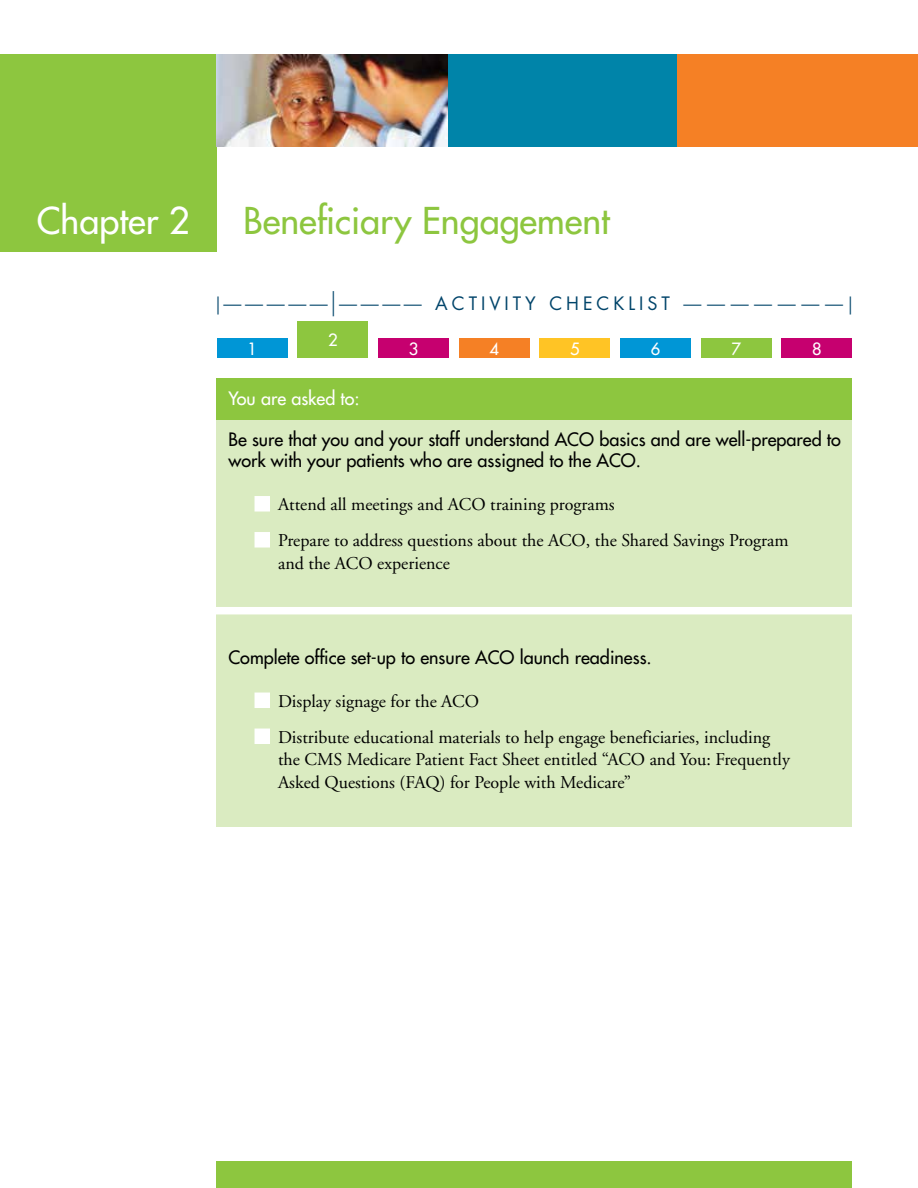
<style>
.page{position:relative;width:918px;height:1188px;background:#fff}
.page>*{position:absolute;margin:0;border:0;box-sizing:border-box;transform-origin:0 0}
.t1{font:36px "Futura";color:#8dc63f}
.t2{font:36px "Futura";color:#fff}
.t3{font:18px/22.5px "Adobe Garamond";color:#000}
.t4{font:18px/21px "Futura";color:#000}
.t5{font:300 18px "Univers";color:#00446a}
.t6{font:18px "Futura";color:#fff}
.t7{font:16.5px "Futura";color:#fff}
.s1{font-size:25.2px}
.s2{font-family:"Futura";font-weight:400}
.s3{color:#fff}
</style>
<div class="page">
<div style="left:216px;top:1161px;width:636px;height:27px;background:#8dc63f"></div>
<div style="left:216px;top:378px;width:636px;height:448px;background:#daebc1"></div>
<div style="left:216px;top:378px;width:636px;height:41px;background:#8dc63f"></div>
<div style="left:255px;top:496px;width:15px;height:16px;border:3px solid #fff"></div>
<div style="left:255px;top:532px;width:15px;height:16px;border:3px solid #fff"></div>
<div style="left:255px;top:693px;width:15px;height:15px;border:3px solid #fff"></div>
<div style="left:255px;top:729px;width:15px;height:15px;border:3px solid #fff"></div>
<div style="left:378px;top:339px;width:71px;height:19px;background:#c6006f"></div>
<div style="left:459px;top:339px;width:70px;height:19px;background:#f58025"></div>
<div style="left:540px;top:339px;width:70px;height:19px;background:#ffc425"></div>
<div style="left:621px;top:339px;width:70px;height:19px;background:#0096d6"></div>
<div style="left:701px;top:339px;width:70px;height:19px;background:#8dc63f"></div>
<div style="left:782px;top:339px;width:70px;height:19px;background:#c6006f"></div>
<div style="left:217px;top:339px;width:70px;height:19px;background:#0096d6"></div>
<div style="left:298px;top:321px;width:70px;height:37px;background:#8dc63f"></div>
<div style="left:216px;top:607px;width:636px;height:7px;background:#fff"></div>
<div style="left:0;top:54px;width:217px;height:197px;background:#8dc63f"></div>
<div style="left:448px;top:54px;width:230px;height:93px;background:#0084a9"></div>
<div style="left:678px;top:54px;width:240px;height:93px;background:#f58025"></div>
<img style="left:217px;top:54px;width:231px;height:93px">
<h1 class="t2" style="left:37px;top:198px;width:154px">Chapter 2</h1>
<h1 class="t1" style="left:244px;top:198px;width:368px">Beneficiary Engagement</h1>
<p class="t5" style="left:216px;top:293px;width:638px">|—————<span class="s1">|</span>———— <span class="s2">ACTIVITY CHECKLIST</span> ———————|</p>
<p class="t7" style="left:247px;top:339px;width:11px">1</p>
<p class="t7" style="left:409px;top:339px;width:11px">3</p>
<p class="t7" style="left:489px;top:339px;width:11px">4</p>
<p class="t7" style="left:570px;top:339px;width:11px">5</p>
<p class="t7" style="left:651px;top:339px;width:11px">6</p>
<p class="t7" style="left:732px;top:339px;width:11px">7</p>
<p class="t7" style="left:812px;top:339px;width:11px">8</p>
<p class="t7" style="left:328px;top:330px;width:11px">2</p>
<p class="t6" style="left:228px;top:387px;width:133px">You are asked to:</p>
<p class="t4" style="left:228px;top:429px;width:614px">Be sure that you and your staff understand ACO basics and are well-prepared to work with your patients who are assigned to the ACO.</p>
<p class="t3" style="left:255px;top:494px;width:361px"><span class="s3">■</span> Attend all meetings and ACO training programs</p>
<p class="t3" style="left:278px;top:530px;width:512px;text-indent:-23px"><span class="s3">■</span> Prepare to address questions about the ACO, the Shared Savings Program and the ACO experience</p>
<p class="t4" style="left:228px;top:647px;width:425px">Complete office set-up to ensure ACO launch readiness.</p>
<p class="t3" style="left:255px;top:690px;width:225px"><span class="s3">■</span> Display signage for the ACO</p>
<p class="t3" style="left:278px;top:726px;width:513px;text-indent:-23px"><span class="s3">■</span> Distribute educational materials to help engage beneficiaries, including the CMS Medicare Patient Fact Sheet entitled “ACO and You: Frequently<br>Asked Questions (FAQ) for People with Medicare”</p>
</div>
